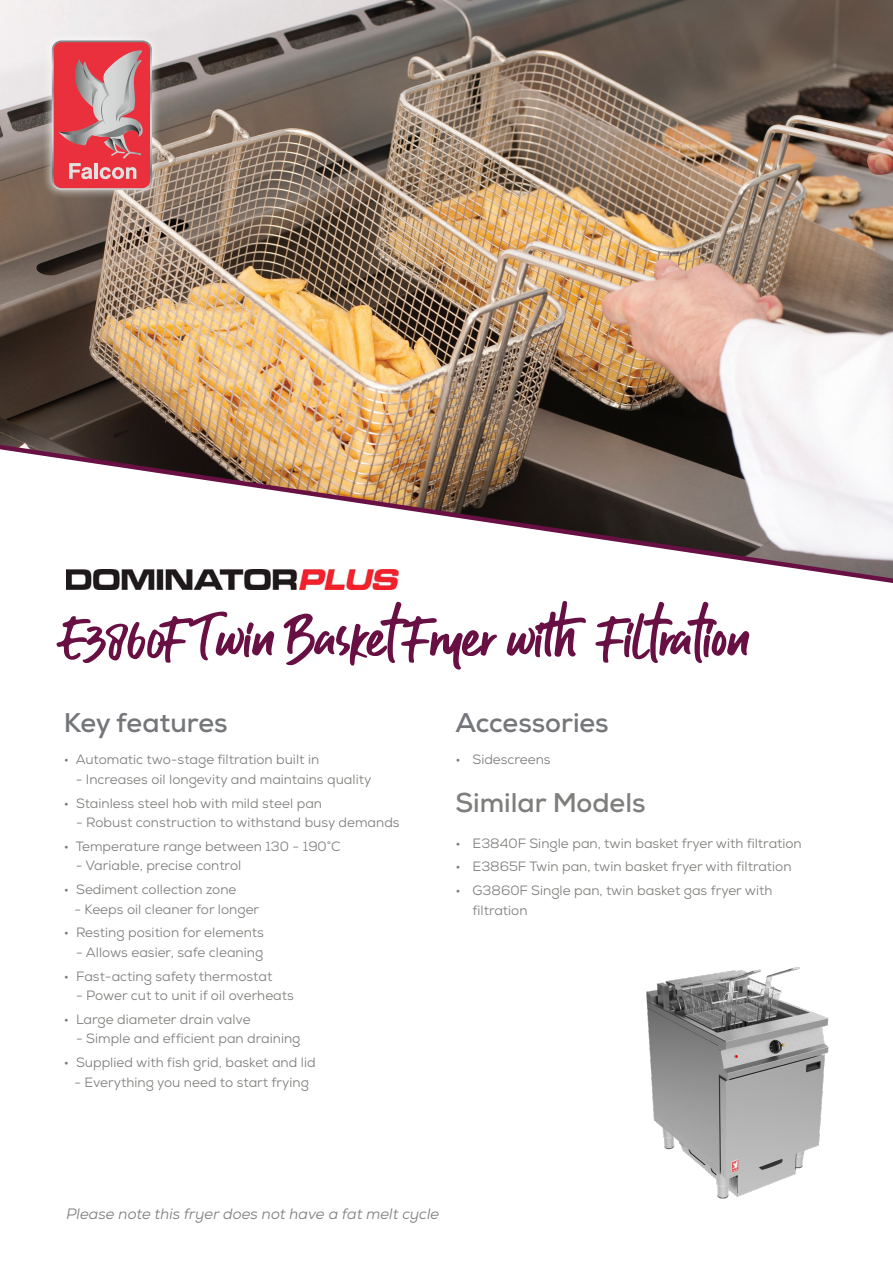
<style>
.page{position:relative;width:893px;height:1263px;background:#fff}
.page>*{position:absolute;margin:0;border:0;box-sizing:border-box;transform-origin:0 0}
.Script_Header_quote{font:57px "Guthen Bloots Personal Use";color:#681043}
.t1{font:700 27px "Nexa";color:#757679}
.Body{font:700 27px "Nexa";color:#7e7e7c}
.Body-2{font:italic 15px "Nexa";color:#7e7e7c}
.Body-3{font:13.5px/19.5px "Nexa";color:#7e7e7c}
</style>
<div class="page">
<img style="left:0;top:0;width:893px;height:440px">
<svg style="left:0;top:440px;width:893px;height:150px"></svg>
<img style="left:646px;top:967px;width:183px;height:232px">
<div style="left:42px;top:31px;width:119px;height:168px;background:#fff;opacity:.75"></div>
<svg style="left:52px;top:40px;width:100px;height:150px;background:#d7636c"></svg>
<p class="Script_Header_quote" style="left:64px;top:601px;width:687px">E3860F Twin Basket Fryer with Filtration</p>
<p class="t1" style="left:64px;top:705px;width:165px">Key features</p>
<p class="Body-3" style="left:64px;top:750px;width:257px">• Automatic two-stage filtration built in</p>
<p class="Body-3" style="left:76px;top:769px;width:297px">- Increases oil longevity and maintains quality</p>
<p class="Body-3" style="left:64px;top:793px;width:260px">• Stainless steel hob with mild steel pan</p>
<p class="Body-3" style="left:76px;top:813px;width:325px">- Robust construction to withstand busy demands</p>
<p class="Body-3" style="left:64px;top:836px;width:279px">• Temperature range between 130 - 190°C</p>
<p class="Body-3" style="left:76px;top:856px;width:167px">- Variable, precise control</p>
<p class="Body-3" style="left:64px;top:880px;width:174px">• Sediment collection zone</p>
<p class="Body-3" style="left:74px;top:899px;width:186px">- Keeps oil cleaner for longer</p>
<p class="Body-3" style="left:64px;top:923px;width:202px">• Resting position for elements</p>
<p class="Body-3" style="left:76px;top:942px;width:189px">- Allows easier, safe cleaning</p>
<p class="Body-3" style="left:64px;top:966px;width:210px">• Fast-acting safety thermostat</p>
<p class="Body-3" style="left:76px;top:986px;width:219px">- Power cut to unit if oil overheats</p>
<p class="Body-3" style="left:64px;top:1009px;width:188px">• Large diameter drain valve</p>
<p class="Body-3" style="left:76px;top:1029px;width:226px">- Simple and efficient pan draining</p>
<p class="Body-3" style="left:64px;top:1053px;width:253px">• Supplied with fish grid, basket and lid</p>
<p class="Body-3" style="left:74px;top:1072px;width:236px">- Everything you need to start frying</p>
<p class="t1" style="left:455px;top:705px;width:155px">Accessories</p>
<p class="Body-3" style="left:455px;top:750px;width:97px">• Sidescreens</p>
<p class="Body" style="left:455px;top:785px;width:192px">Similar Models</p>
<p class="Body-3" style="left:455px;top:833px;width:348px">• E3840F Single pan, twin basket fryer with filtration</p>
<p class="Body-3" style="left:455px;top:857px;width:338px">• E3865F Twin pan, twin basket fryer with filtration</p>
<p class="Body-3" style="left:472px;top:881px;width:301px;text-indent:-17px">• G3860F Single pan, twin basket gas fryer with filtration</p>
<p class="Body-2" style="left:66px;top:1205px;width:374px">Please note this fryer does not have a fat melt cycle</p>
</div>
